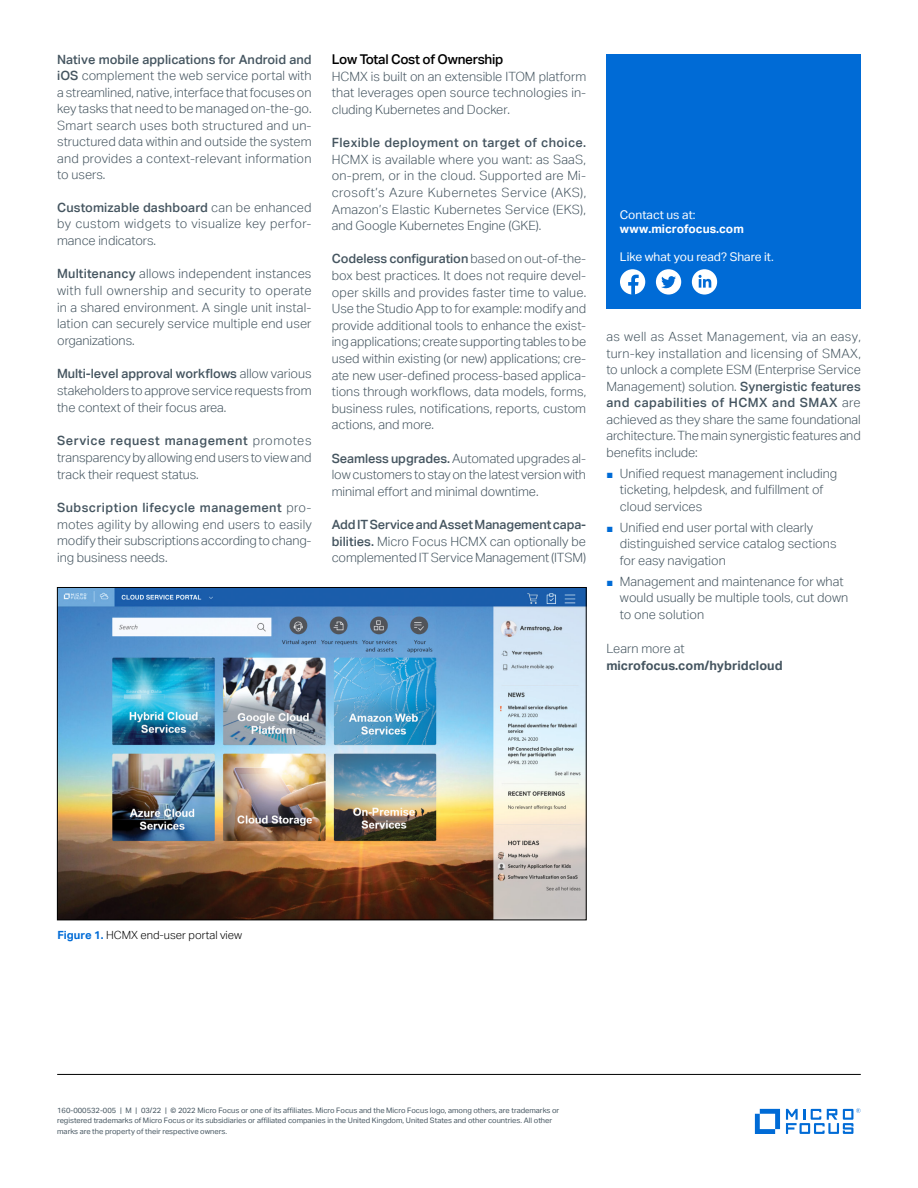
<style>
.page{position:relative;width:918px;height:1188px;background:#fff}
.page>*{position:absolute;margin:0;border:0;box-sizing:border-box;transform-origin:0 0}
.subhead_9_12_medium{font:500 13.5px "Aktiv Grotesk";letter-spacing:-.02em;color:#000}
.body_8_5_11-grey{font:300 12.75px/16.6px "Aktiv Grotesk";color:#455560;text-align:justify}
.body_8_5_11-grey-2{font:700 12.75px "Aktiv Grotesk";color:#455560}
.subhead_9_12_medium-2{font:300 12.75px "Aktiv Grotesk";color:#455560}
.Contact_8_9_5-regula{font:12px "Aktiv Grotesk";color:#fff}
.Contact_URL_8_9_5-bo{font:700 12px "Aktiv Grotesk";color:#fff}
.caption_7_5_9_5{font:300 11.25px "Aktiv Grotesk";color:#000}
.mousetype-legal_5_7{font:7.5px/10.5px "Aktiv Grotesk";color:#455560}
.s1{font-weight:500}
.s2{font-family:"Arial";font-weight:400;font-size:11.25px;color:#006bd6}
.s3{font-weight:700;color:#006bd6}
</style>
<div class="page">
<img style="left:59px;top:589px;width:525px;height:329px">
<hr style="left:57px;top:1074px;width:804px;height:1px;background:#000">
<svg style="left:755px;top:1109px;width:25px;height:25px"></svg>
<svg style="left:786px;top:1108px;width:75px;height:26px"></svg>
<div style="left:606px;top:54px;width:255px;height:254px;background:#006bd6"></div>
<div style="left:620px;top:269px;width:25px;height:26px;background:#fff;border-radius:50%"></div>
<svg style="left:628px;top:275px;width:11px;height:20px"></svg>
<div style="left:656px;top:269px;width:25px;height:26px;background:#fff;border-radius:50%"></div>
<svg style="left:661px;top:276px;width:15px;height:12px"></svg>
<div style="left:692px;top:269px;width:25px;height:26px;background:#fff;border-radius:50%"></div>
<svg style="left:699px;top:275px;width:12px;height:13px"></svg>
<p class="body_8_5_11-grey" style="left:57px;top:51px;width:256px"><span class="s1">Native mobile applications for Android and iOS</span> complement the web service portal with a streamlined, native, interface that focuses on key tasks that need to be managed on-the-go.</p>
<p class="body_8_5_11-grey" style="left:57px;top:117px;width:256px">Smart search uses both structured and un&shy;structured data within and outside the system and provides a context-relevant information to users.</p>
<p class="body_8_5_11-grey" style="left:57px;top:199px;width:256px"><span class="s1">Customizable dashboard</span> can be enhanced by custom widgets to visualize key perfor&shy;mance indicators.</p>
<p class="body_8_5_11-grey" style="left:57px;top:265px;width:256px"><span class="s1">Multitenancy</span> allows independent instances with full ownership and security to operate in a shared environment. A single unit instal&shy;lation can securely service multiple end user organizations.</p>
<p class="body_8_5_11-grey" style="left:57px;top:366px;width:256px"><span class="s1">Multi-level approval workflows</span> allow various stakeholders to approve service requests from the context of their focus area.</p>
<p class="body_8_5_11-grey" style="left:57px;top:432px;width:256px"><span class="s1">Service request management</span> promotes transparency by allowing end users to view and track their request status.</p>
<p class="body_8_5_11-grey" style="left:57px;top:499px;width:256px"><span class="s1">Subscription lifecycle management</span> pro&shy;motes agility by allowing end users to easily modify their subscriptions according to chang&shy;ing business needs.</p>
<p class="subhead_9_12_medium" style="left:332px;top:51px;width:173px">Low Total Cost of Ownership</p>
<p class="body_8_5_11-grey" style="left:332px;top:68px;width:256px">HCMX is built on an extensible ITOM platform that leverages open source technologies in&shy;cluding Kubernetes and Docker.</p>
<p class="body_8_5_11-grey" style="left:332px;top:134px;width:256px"><span class="s1">Flexible deployment on target of choice.<br></span>HCMX is available where you want: as SaaS, on-prem, or in the cloud. Supported are Mi&shy;crosoft’s Azure Kubernetes Service (AKS), Amazon’s Elastic Kubernetes Service (EKS), and Google Kubernetes Engine (GKE).</p>
<p class="body_8_5_11-grey" style="left:332px;top:251px;width:256px"><span class="s1">Codeless configuration</span> based on out-of-the&shy;box best practices. It does not require devel&shy;oper skills and provides faster time to value.<br>Use the Studio App to for example: modify and provide additional tools to enhance the exist&shy;ing applications; create supporting tables to be used within existing (or new) applications; cre&shy;ate new user-defined process-based applica&shy;tions through workflows, data models, forms, business rules, notifications, reports, custom actions, and more.</p>
<p class="body_8_5_11-grey" style="left:332px;top:450px;width:256px"><span class="s1">Seamless upgrades.</span> Automated upgrades al&shy;low customers to stay on the latest version with minimal effort and minimal downtime.</p>
<p class="body_8_5_11-grey" style="left:332px;top:516px;width:256px"><span class="s1">Add IT Service and Asset Management capa&shy;bilities.</span> Micro Focus HCMX can optionally be complemented IT Service Management (ITSM)</p>
<p class="Contact_8_9_5-regula" style="left:620px;top:207px;width:77px">Contact us at:</p>
<p class="Contact_URL_8_9_5-bo" style="left:620px;top:221px;width:125px">www.microfocus.com</p>
<p class="Contact_8_9_5-regula" style="left:620px;top:250px;width:155px">Like what you read? Share it.</p>
<p class="body_8_5_11-grey" style="left:606px;top:329px;width:256px">as well as Asset Management, via an easy, turn-key installation and licensing of SMAX, to unlock a complete ESM (Enterprise Service Management) solution. <span class="s1">Synergistic features and capabilities of HCMX and SMAX</span> are achieved as they share the same foundational architecture. The main synergistic features and benefits include:</p>
<p class="body_8_5_11-grey" style="left:620px;top:465px;width:219px;text-align:left;text-indent:-14px"><span class="s2">■</span> Unified request management including ticketing, helpdesk, and fulfillment of cloud services</p>
<p class="body_8_5_11-grey" style="left:620px;top:519px;width:218px;text-align:left;text-indent:-14px"><span class="s2">■</span> Unified end user portal with clearly distinguished service catalog sections for easy navigation</p>
<p class="body_8_5_11-grey" style="left:620px;top:573px;width:230px;text-align:left;text-indent:-14px"><span class="s2">■</span> Management and maintenance for what would usually be multiple tools, cut down to one solution</p>
<p class="subhead_9_12_medium-2" style="left:606px;top:642px;width:80px">Learn more at</p>
<p class="body_8_5_11-grey-2" style="left:606px;top:658px;width:178px">microfocus.com/hybridcloud</p>
<p class="caption_7_5_9_5" style="left:57px;top:928px;width:186px"><span class="s3">Figure 1.</span> HCMX end-user portal view</p>
<p class="mousetype-legal_5_7" style="left:57px;top:1105px;width:504px">160-000532-005 | M | 03/22 | © 2022 Micro Focus or one of its affiliates. Micro Focus and the Micro Focus logo, among others, are trademarks or registered trademarks of Micro Focus or its subsidiaries or affiliated companies in the United Kingdom, United States and other countries. All other marks are the property of their respective owners.</p>
</div>
